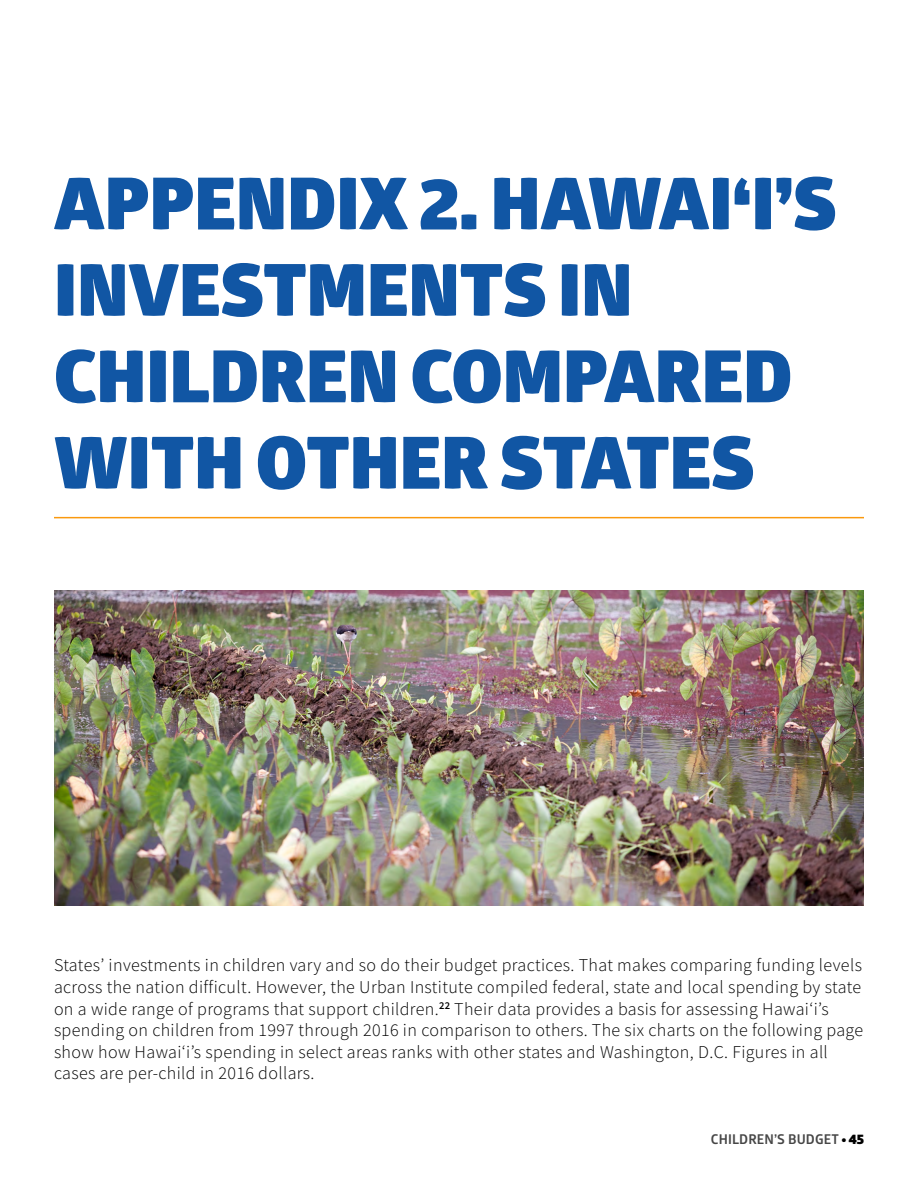
<style>
.page{position:relative;width:918px;height:1188px;background:#fff}
.page>*{position:absolute;margin:0;border:0;box-sizing:border-box;transform-origin:0 0}
.t1{font:900 72px/86.4px "Glober";letter-spacing:.01em;color:#1156a4}
.t2{font:300 18px/21.6px "Source Sans Pro";letter-spacing:.02em;color:#000}
.t3{font:700 13.5px "Glober";letter-spacing:.01em;color:#464646}
.s1{font-weight:900;color:#000}
</style>
<div class="page">
<hr style="left:54px;top:517px;width:810px;height:1px;background:#fa990e">
<img style="left:54px;top:591px;width:810px;height:314px">
<h1 class="t1" style="left:54px;top:161px;width:783px">APPENDIX 2. HAWAI‘I’S<br>INVESTMENTS IN<br>CHILDREN COMPARED<br>WITH OTHER STATES</h1>
<p class="t2" style="left:54px;top:955px;width:811px">States’ investments in children vary and so do their budget practices. That makes comparing funding levels across the nation difficult. However, the Urban Institute compiled federal, state and local spending by state on a wide range of programs that support children.<sup>22</sup> Their data provides a basis for assessing Hawaiʻi’s spending on children from 1997 through 2016 in comparison to others. The six charts on the following page show how Hawaiʻi’s spending in select areas ranks with other states and Washington, D.C. Figures in all cases are per-child in 2016 dollars.</p>
<p class="t3" style="left:711px;top:1130px;width:155px">CHILDREN’S BUDGET <span class="s1">• 45</span></p>
</div>
